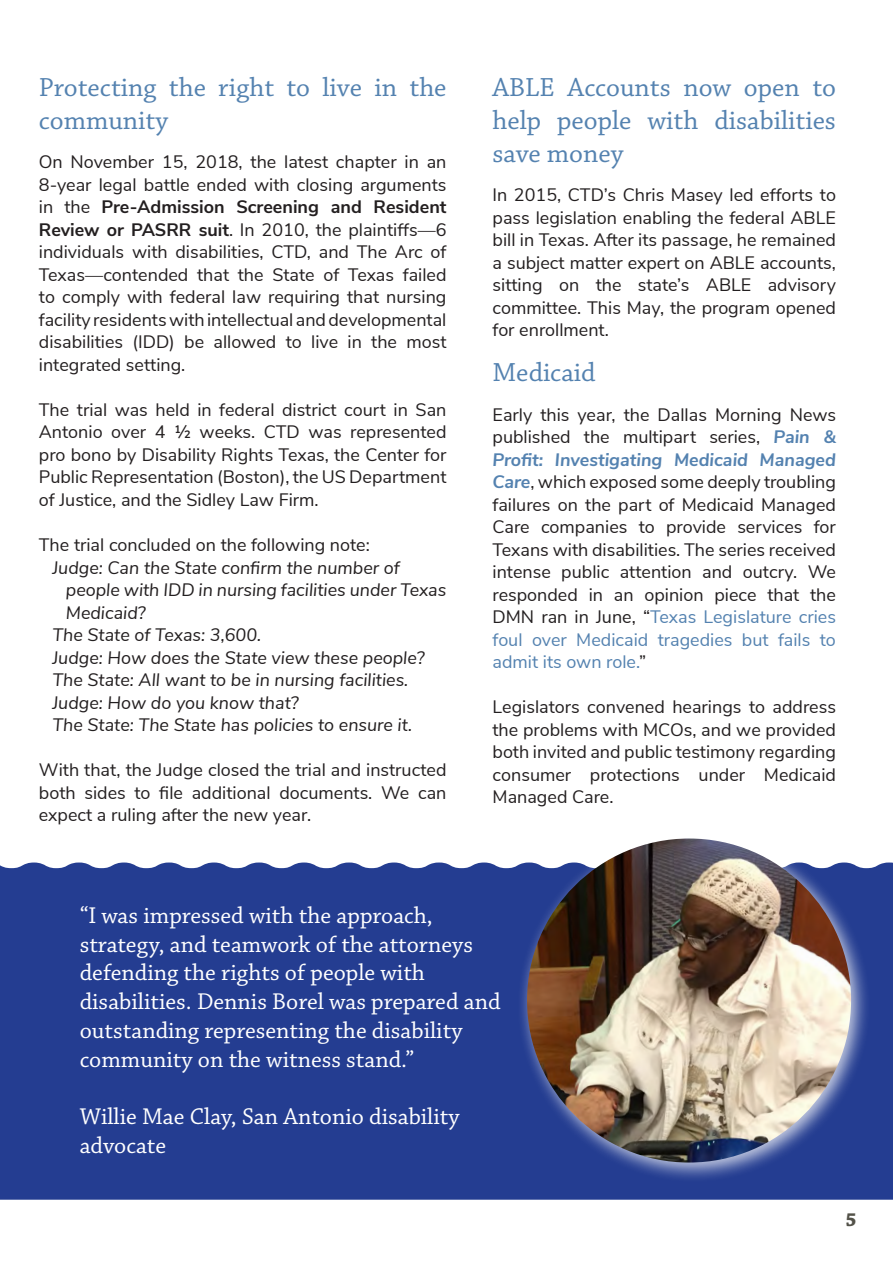
<style>
.page{position:relative;width:893px;height:1263px;background:#fff}
.page>*{position:absolute;margin:0;border:0;box-sizing:border-box;transform-origin:0 0}
.body_head2{font:27.45px/33px "Chaparral Pro";color:#5482b0}
.t1{font:24px/28.8px "Chaparral Pro";color:#fff}
.t2{font:700 19.8px "Chaparral Pro";color:#535249}
.t3{font:18px/22.5px "Nunito Sans";color:#231f20;text-align:justify}
.t4{font:italic 18px/22.5px "Nunito Sans";color:#231f20}
.s1{font-weight:700}
.s2{font-weight:700;font-style:italic;color:#5482b0}
.s3{color:#5482b0}
</style>
<div class="page">
<div style="left:0;top:862px;width:893px;height:338px;background:#243d91"></div>
<div style="left:517px;top:828px;width:354px;height:354px;background:#fff;opacity:.75"></div>
<img style="left:527px;top:838px;width:324px;height:324px;border-radius:162px">
<p class="body_head2" style="left:39px;top:72px;width:409px">Protecting the right to live in the community</p>
<p class="t3" style="left:39px;top:150px;width:409px">On November 15, 2018, the latest chapter in an 8-year legal battle ended with closing arguments in the <span class="s1">Pre-Admission Screening and Resident Review or PASRR suit</span>. In 2010, the plaintiffs—6 individuals with disabilities, CTD, and The Arc of Texas—contended that the State of Texas failed to comply with federal law requiring that nursing facility residents with intellectual and developmental disabilities (IDD) be allowed to live in the most integrated setting.</p>
<p class="t3" style="left:39px;top:397px;width:409px">The trial was held in federal district court in San Antonio over 4 ½ weeks. CTD was represented pro bono by Disability Rights Texas, the Center for Public Representation (Boston), the US Department of Justice, and the Sidley Law Firm.</p>
<p class="t3" style="left:39px;top:532px;width:332px">The trial concluded on the following note:</p>
<p class="t4" style="left:52px;top:555px;width:349px">Judge: Can the State confirm the number of</p>
<p class="t4" style="left:66px;top:577px;width:382px">people with IDD in nursing facilities under Texas<br>Medicaid?</p>
<p class="t4" style="left:52px;top:622px;width:210px">The State of Texas: 3,600.</p>
<p class="t4" style="left:52px;top:645px;width:374px">Judge: How does the State view these people?</p>
<p class="t4" style="left:52px;top:667px;width:357px">The State: All want to be in nursing facilities.</p>
<p class="t4" style="left:52px;top:690px;width:248px">Judge: How do you know that?</p>
<p class="t4" style="left:52px;top:712px;width:361px">The State: The State has policies to ensure it.</p>
<p class="t3" style="left:39px;top:757px;width:409px">With that, the Judge closed the trial and instructed both sides to file additional documents. We can expect a ruling after the new year.</p>
<p class="body_head2" style="left:492px;top:72px;width:345px;text-align:justify">ABLE Accounts now open to help people with disabilities save money</p>
<p class="t3" style="left:492px;top:183px;width:345px">In 2015, CTD’s Chris Masey led efforts to pass legislation enabling the federal ABLE bill in Texas. After its passage, he remained a subject matter expert on ABLE accounts, sitting on the state’s ABLE advisory committee. This May, the program opened for enrollment.</p>
<p class="body_head2" style="left:492px;top:357px;width:105px">Medicaid</p>
<p class="t3" style="left:492px;top:402px;width:345px">Early this year, the Dallas Morning News published the multipart series, <span class="s2">Pain &amp; Profit: Investigating Medicaid Managed Care</span>, which exposed some deeply troubling failures on the part of Medicaid Managed Care companies to provide services for Texans with disabilities. The series received intense public attention and outcry. We responded in an opinion piece that the DMN ran in June, “<span class="s3">Texas Legislature cries foul over Medicaid tragedies but fails to admit its own role.</span>”</p>
<p class="t3" style="left:492px;top:695px;width:345px">Legislators convened hearings to address the problems with MCOs, and we provided both invited and public testimony regarding consumer protections under Medicaid Managed Care.</p>
<p class="t1" style="left:80px;top:902px;width:422px">“I was impressed with the approach, strategy, and teamwork of the attorneys defending the rights of people with disabilities. Dennis Borel was prepared and outstanding representing the disability community on the witness stand.”</p>
<p class="t1" style="left:80px;top:1103px;width:381px">Willie Mae Clay, San Antonio disability advocate</p>
<p class="t2" style="left:845px;top:1207px;width:13px">5</p>
</div>
